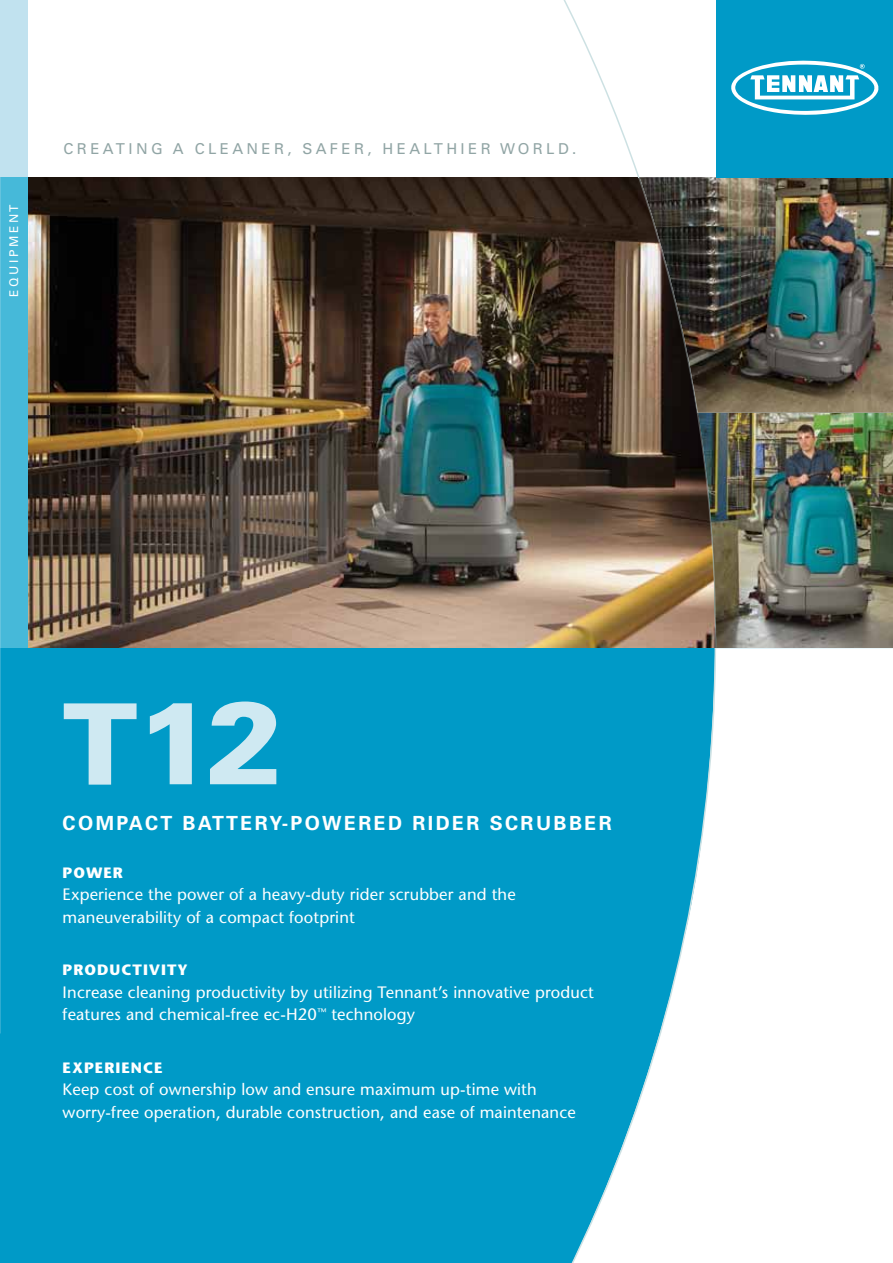
<style>
.page{position:relative;width:893px;height:1263px;background:#fff}
.page>*{position:absolute;margin:0;border:0;box-sizing:border-box;transform-origin:0 0}
.t1{font:900 117px "Univers";color:#cfe9f2}
.t2{font:700 19.5px "Univers";letter-spacing:.125em;color:#fff}
.t3{font:16.5px/22.5px "Stone Sans";letter-spacing:.01em;color:#fff}
.t4{font:15px "Univers";letter-spacing:.225em;color:#91a5a5}
.t5{font:700 15px "Stone Sans";letter-spacing:.07em;color:#fff}
.t6{font:12px "Univers";letter-spacing:.225em;color:#fff}
.s1{font-size:112.5px}
</style>
<div class="page">
<img style="left:27px;top:177px;width:528px;height:471px">
<img style="left:717px;top:177px;width:176px;height:236px">
<img style="left:717px;top:413px;width:176px;height:235px">
<div style="left:716px;top:0;width:177px;height:177px;background:#009ac7"></div>
<svg style="left:731px;top:60px;width:148px;height:55px"></svg>
<div style="left:0;top:648px;width:893px;height:615px;background:#009ac7"></div>
<div style="left:717px;top:648px;width:176px;height:615px;background:#fff"></div>
<div style="left:0;top:0;width:27px;height:177px;background:#c1e2ef"></div>
<div style="left:0;top:177px;width:27px;height:471px;background:#46b9d9"></div>
<svg style="left:571px;top:651px;width:146px;height:612px"></svg>
<img style="left:555px;top:0;width:162px;height:651px">
<p class="t6" style="left:6px;top:297px;width:94px;rotate:-90deg">EQUI PMENT</p>
<p class="t4" style="left:64px;top:139px;width:514px">CREATI NG A CLEANER, SAF ER, HEALTHI ER WORLD.</p>
<h1 class="t1" style="left:63px;top:670px;width:223px"><span class="s1">T</span>12</h1>
<p class="t2" style="left:63px;top:811px;width:551px">COMPACT BATTERY-POWERED RIDER SCRUBBER</p>
<p class="t5" style="left:63px;top:863px;width:62px">POWER</p>
<p class="t3" style="left:63px;top:883px;width:455px">Experience the power of a heavy-duty rider scrubber and the maneuverability of a compact footprint</p>
<p class="t5" style="left:63px;top:960px;width:127px">PRODUCTIVITY</p>
<p class="t3" style="left:63px;top:980px;width:533px">I ncrease cleaning productivity by utilizing Tennant’s innovative product features and chemical-free ec-H20<sup>™</sup> technology</p>
<p class="t5" style="left:63px;top:1058px;width:101px">EXPERIENCE</p>
<p class="t3" style="left:63px;top:1078px;width:515px">Keep cost of ownership low and ensure maximum up-time with worry-free operation, durable construction, and ease of maintenance</p>
</div>
